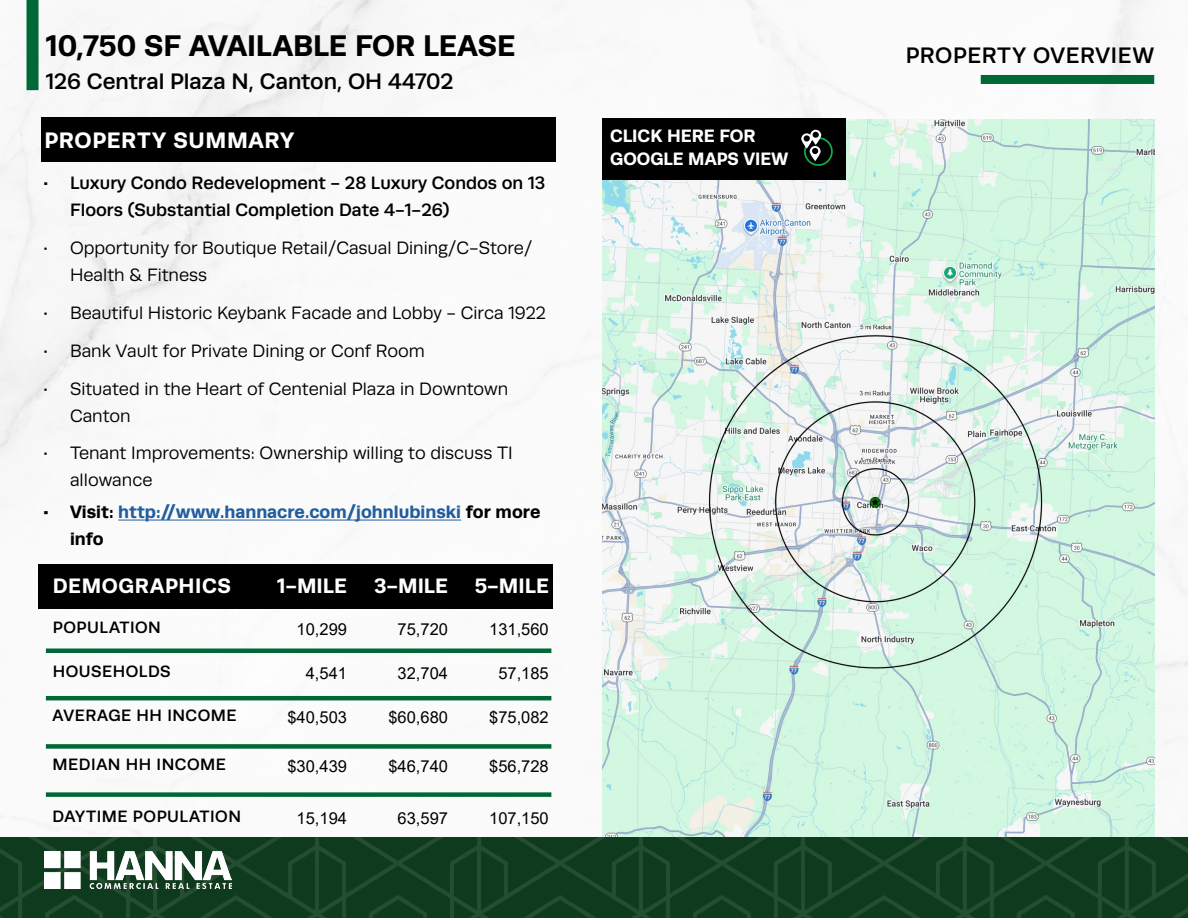
<style>
.page{position:relative;width:1188px;height:918px;background:#fff}
.page>*{position:absolute;margin:0;border:0;box-sizing:border-box;transform-origin:0 0}
.t1{font:700 30px "Runda";color:#000}
.t2{font:500 22.5px "Runda";color:#000}
.t3{font:500 22.5px "Runda";letter-spacing:.03em;color:#000}
.t4{font:700 22.5px "Runda";letter-spacing:.03em;color:#fff}
.t5{font:700 21px "Runda";letter-spacing:.025em;color:#fff}
.t6{font:18px/27px "Runda";color:#000}
.t7{font:500 18px/27px "Runda";color:#000}
.t8{font:700 18px/27px "Runda";color:#215e9e}
.t9{font:700 18px/22.8px "Runda";color:#fff}
.t10{font:16.5px "Arial";color:#000}
.t11{font:500 16.5px "Runda";letter-spacing:.03em;color:#000}
.s1{color:#000}
</style>
<div class="page">
<img style="left:0;top:0;width:1188px;height:837px">
<div style="left:27px;top:0;width:12px;height:90px;background:#006836"></div>
<img style="left:0;top:837px;width:1188px;height:81px">
<img style="left:45px;top:852px;width:186px;height:37px">
<div style="left:981px;top:75px;width:173px;height:9px;background:#006836"></div>
<hr style="left:118px;top:520px;width:343px;height:1px;background:#215e9e">
<div style="left:41px;top:118px;width:514px;height:44px;background:#000"></div>
<div style="left:39px;top:564px;width:514px;height:45px;background:#000"></div>
<hr style="left:46px;top:649px;width:505px;height:4px;background:#006836">
<hr style="left:46px;top:696px;width:505px;height:4px;background:#006836">
<div style="left:46px;top:744px;width:505px;height:5px;background:#006836"></div>
<div style="left:46px;top:792px;width:505px;height:5px;background:#006836"></div>
<hr style="left:48px;top:662px;width:202px;height:1px;background:#fff">
<hr style="left:250px;top:662px;width:102px;height:1px;background:#fff">
<hr style="left:352px;top:662px;width:101px;height:1px;background:#fff">
<hr style="left:453px;top:662px;width:101px;height:1px;background:#fff">
<img style="left:602px;top:119px;width:552px;height:718px">
<div style="left:602px;top:119px;width:243px;height:61px;background:#000"></div>
<div style="left:804px;top:137px;width:29px;height:29px;border:2px solid #0db14b;border-radius:50%"></div>
<svg style="left:801px;top:130px;width:20px;height:31px"></svg>
<h1 class="t1" style="left:46px;top:28px;width:471px">10,750 SF AVAILABLE FOR LEASE</h1>
<p class="t2" style="left:46px;top:68px;width:409px">126 Central Plaza N, Canton, OH 44702</p>
<p class="t4" style="left:45px;top:127px;width:251px">PROPERTY SUMMARY</p>
<p class="t7" style="left:70px;top:170px;width:477px;text-indent:-27px">• Luxury Condo Redevelopment - 28 Luxury Condos on 13<br>Floors (Substantial Completion Date 4-1-26)</p>
<p class="t6" style="left:70px;top:235px;width:464px;text-indent:-27px">• Opportunity for Boutique Retail/Casual Dining/C-Store/<br>Health &amp; Fitness</p>
<p class="t6" style="left:43px;top:300px;width:504px">• Beautiful Historic Keybank Facade and Lobby - Circa 1922</p>
<p class="t6" style="left:43px;top:337px;width:383px">• Bank Vault for Private Dining or Conf Room</p>
<p class="t6" style="left:70px;top:375px;width:440px;text-indent:-27px">• Situated in the Heart of Centenial Plaza in Downtown<br>Canton</p>
<p class="t6" style="left:70px;top:440px;width:444px;text-indent:-27px">• Tenant Improvements: Ownership willing to discuss TI allowance</p>
<p class="t8" style="left:70px;top:498px;width:472px;text-indent:-27px"><span class="s1">• Visit:</span> http://www.hannacre.com/johnlubinski <span class="s1">for more info</span></p>
<p class="t5" style="left:53px;top:573px;width:180px">DEMOGRAPHICS</p>
<p class="t5" style="left:277px;top:573px;width:71px">1-MILE</p>
<p class="t5" style="left:374px;top:573px;width:76px">3-MILE</p>
<p class="t5" style="left:475px;top:573px;width:76px">5-MILE</p>
<p class="t11" style="left:53px;top:618px;width:110px">POPULATION</p>
<p class="t10" style="left:297px;top:618px;width:52px">10,299</p>
<p class="t10" style="left:398px;top:618px;width:52px">75,720</p>
<p class="t10" style="left:489px;top:618px;width:61px">131,560</p>
<p class="t11" style="left:53px;top:662px;width:120px">HOUSEHOLDS</p>
<p class="t10" style="left:306px;top:662px;width:43px">4,541</p>
<p class="t10" style="left:398px;top:662px;width:52px">32,704</p>
<p class="t10" style="left:498px;top:662px;width:52px">57,185</p>
<p class="t11" style="left:53px;top:706px;width:185px">AVERAGE HH INCOME</p>
<p class="t10" style="left:287px;top:706px;width:61px">$40,503</p>
<p class="t10" style="left:388px;top:706px;width:61px">$60,680</p>
<p class="t10" style="left:489px;top:706px;width:61px">$75,082</p>
<p class="t11" style="left:53px;top:755px;width:175px">MEDIAN HH INCOME</p>
<p class="t10" style="left:287px;top:754px;width:61px">$30,439</p>
<p class="t10" style="left:388px;top:754px;width:61px">$46,740</p>
<p class="t10" style="left:489px;top:754px;width:61px">$56,728</p>
<p class="t11" style="left:53px;top:807px;width:190px">DAYTIME POPULATION</p>
<p class="t10" style="left:297px;top:806px;width:52px">15,194</p>
<p class="t10" style="left:398px;top:806px;width:52px">63,597</p>
<p class="t10" style="left:489px;top:806px;width:61px">107,150</p>
<p class="t9" style="left:610px;top:124px;width:180px">CLICK HERE FOR<br>GOOGLE MAPS VIEW</p>
<p class="t3" style="left:906px;top:43px;width:250px">PROPERTY OVERVIEW</p>
</div>
